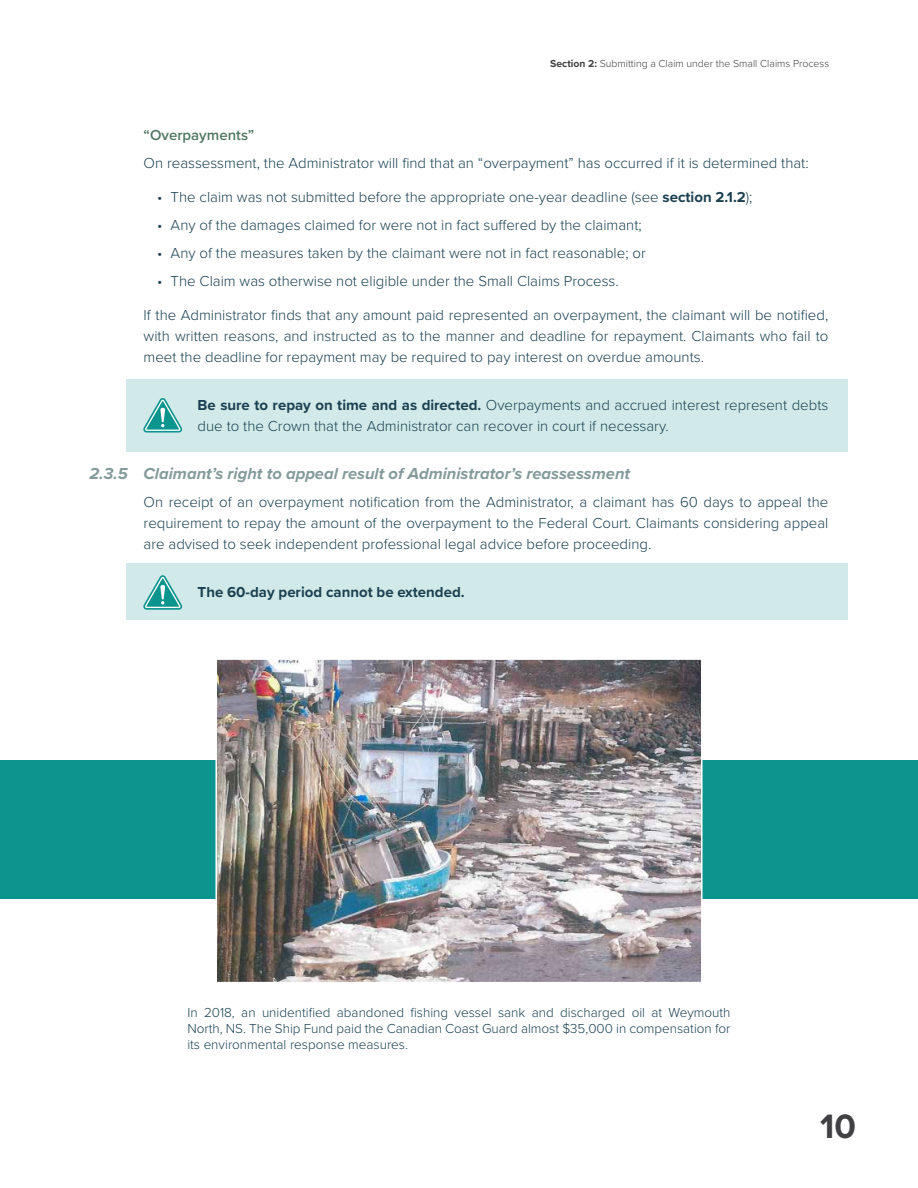
<style>
.page{position:relative;width:918px;height:1188px;background:#fff}
.page>*{position:absolute;margin:0;border:0;box-sizing:border-box;transform-origin:0 0}
.t1{font:700 35.1px "Proxima Nova";color:#414042}
.t2{font:italic 700 16.5px "Proxima Nova";color:#849a9a}
.t3{font:300 15px/21px "Proxima Nova";color:#1b4051;text-align:justify}
.t4{font:700 15px "Proxima Nova";color:#1b4051}
.t5{font:600 15px "Proxima Nova";color:#4f7763}
.t6{font:300 13.5px/16.2px "Proxima Nova";color:#1b4051;text-align:justify}
.t7{font:300 10.5px "Proxima Nova";color:#414042}
.s1{font-weight:700}
</style>
<div class="page">
<div style="left:127px;top:379px;width:721px;height:72px;background:#d1eae9"></div>
<div style="left:127px;top:564px;width:721px;height:56px;background:#d1eae9"></div>
<svg style="left:143px;top:398px;width:39px;height:35px"></svg>
<svg style="left:143px;top:575px;width:39px;height:35px"></svg>
<div style="left:0;top:760px;width:918px;height:138px;background:#0c948f"></div>
<img style="left:218px;top:661px;width:482px;height:319px">
<div style="left:215px;top:658px;width:488px;height:325px;border:2px solid #fff"></div>
<p class="t7" style="left:550px;top:55px;width:280px"><span class="s1">Section 2:</span> Submitting a Claim under the Small Claims Process</p>
<p class="t5" style="left:144px;top:126px;width:112px">“Overpayments”</p>
<p class="t3" style="left:144px;top:152px;width:667px">On reassessment, the Administrator will find that an “overpayment” has occurred if it is determined that:</p>
<p class="t3" style="left:157px;top:186px;width:597px">• The claim was not submitted before the appropriate one-year deadline (see <span class="s1">section 2.1.2</span>);</p>
<p class="t3" style="left:157px;top:214px;width:486px">• Any of the damages claimed for were not in fact suffered by the claimant;</p>
<p class="t3" style="left:157px;top:242px;width:490px">• Any of the measures taken by the claimant were not in fact reasonable; or</p>
<p class="t3" style="left:157px;top:269px;width:463px">• The Claim was otherwise not eligible under the Small Claims Process.</p>
<p class="t3" style="left:144px;top:304px;width:686px">If the Administrator finds that any amount paid represented an overpayment, the claimant will be notified, with written reasons, and instructed as to the manner and deadline for repayment. Claimants who fail to meet the deadline for repayment may be required to pay interest on overdue amounts.</p>
<p class="t3" style="left:198px;top:394px;width:632px"><span class="s1">Be sure to repay on time and as directed.</span> Overpayments and accrued interest represent debts due to the Crown that the Administrator can recover in court if necessary.</p>
<p class="t2" style="left:90px;top:461px;width:542px">2.3.5 Claimant’s right to appeal result of Administrator’s reassessment</p>
<p class="t3" style="left:144px;top:491px;width:686px">On receipt of an overpayment notification from the Administrator, a claimant has 60 days to appeal the requirement to repay the amount of the overpayment to the Federal Court. Claimants considering appeal are advised to seek independent professional legal advice before proceeding.</p>
<p class="t4" style="left:198px;top:581px;width:269px">The 60-day period cannot be extended.</p>
<p class="t6" style="left:187px;top:1004px;width:545px">In 2018, an unidentified abandoned fishing vessel sank and discharged oil at Weymouth North, NS. The Ship Fund paid the Canadian Coast Guard almost $35,000 in compensation for its environmental response measures.</p>
<h1 class="t1" style="left:820px;top:1100px;width:37px">10</h1>
</div>
